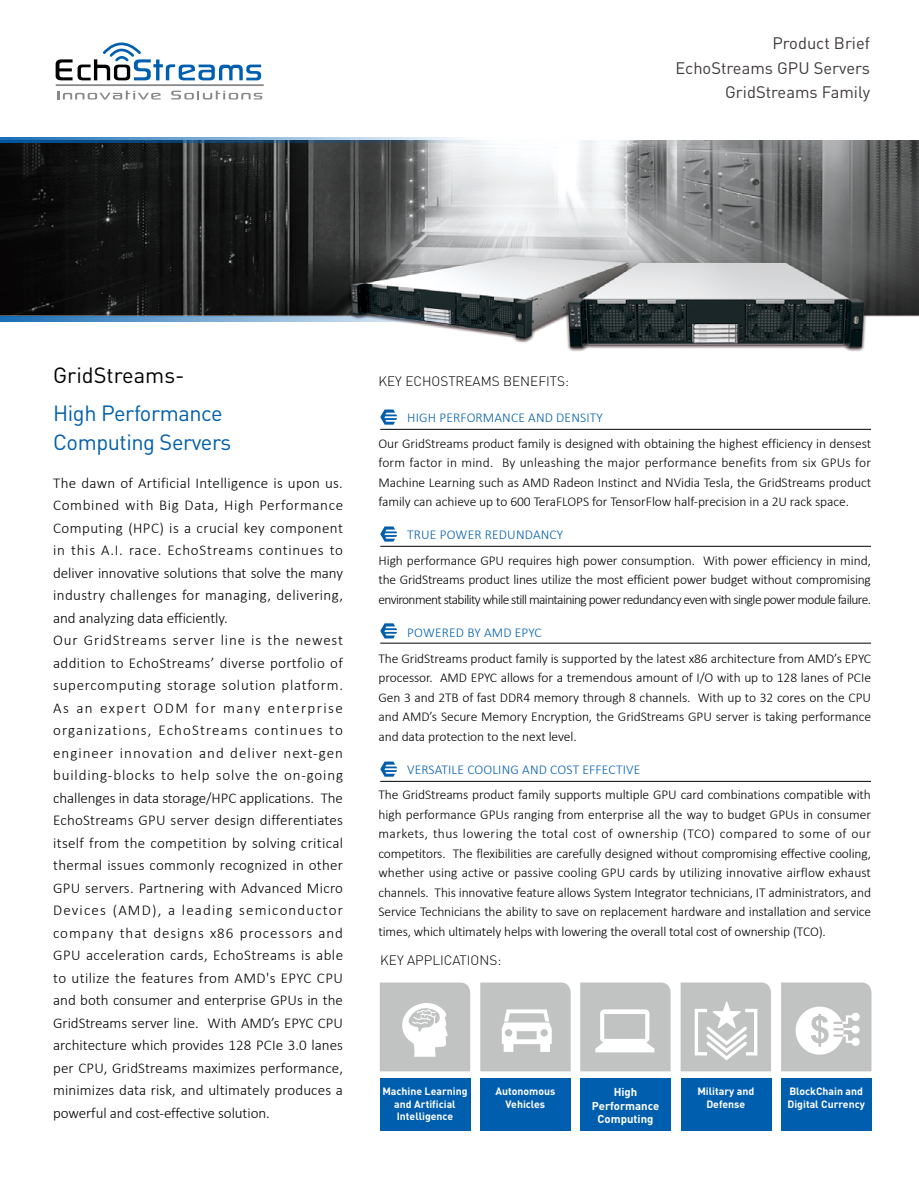
<style>
.page{position:relative;width:919px;height:1187px;background:#fff}
.page>*{position:absolute;margin:0;border:0;box-sizing:border-box;transform-origin:0 0}
.t1{font:21.75px/29px "DIN Pro";letter-spacing:-.02em;color:#005eae}
.t2{font:21.75px "DIN Pro";color:#000}
.t3{font:16.5px/24.6px "DIN Pro";color:#3e3a39;text-align:right}
.t4{font:300 15px/22.5px "Calibri";letter-spacing:.02em;color:#000}
.t5{font:300 13.5px/19.5px "Calibri";letter-spacing:-.01em;color:#000;text-align:justify}
.t6{font:300 13.5px "Calibri";letter-spacing:.01em;color:#005eae}
.t7{font:300 13.5px "DIN Pro";color:#000}
.t8{font:700 11.4px/13.8px "DIN Pro";color:#fff;text-align:center}
.t9{font:700 10.5px/12.8px "DIN Pro";color:#fff;text-align:center}
</style>
<div class="page">
<img style="left:0;top:140px;width:918px;height:211px">
<svg style="left:0;top:137px;width:889px;height:6px"></svg>
<svg style="left:0;top:315px;width:889px;height:6px;background:#4f6778"></svg>
<div style="left:781px;top:1077px;width:90px;height:53px;background:#005eae"></div>
<div style="left:580px;top:1077px;width:91px;height:53px;background:#005eae"></div>
<div style="left:380px;top:1077px;width:90px;height:53px;background:#005eae"></div>
<div style="left:480px;top:1077px;width:90px;height:53px;background:#005eae"></div>
<div style="left:680px;top:1077px;width:91px;height:53px;background:#005eae"></div>
<svg style="left:480px;top:982px;width:90px;height:89px;background:#cbcbcb"></svg>
<svg style="left:580px;top:982px;width:90px;height:89px;background:#cacbcb"></svg>
<svg style="left:380px;top:982px;width:90px;height:89px"></svg>
<svg style="left:781px;top:982px;width:90px;height:89px"></svg>
<svg style="left:680px;top:982px;width:91px;height:89px;background:#cbcccc"></svg>
<hr style="left:380px;top:429px;width:490px;height:1px;background:#000">
<svg style="left:380px;top:409px;width:17px;height:15px"></svg>
<hr style="left:380px;top:546px;width:490px;height:1px;background:#000">
<svg style="left:380px;top:526px;width:17px;height:15px"></svg>
<hr style="left:380px;top:643px;width:490px;height:1px;background:#000">
<svg style="left:380px;top:623px;width:17px;height:15px"></svg>
<hr style="left:380px;top:781px;width:490px;height:1px;background:#000">
<svg style="left:380px;top:761px;width:17px;height:15px"></svg>
<svg style="left:58px;top:91px;width:103px;height:9px"></svg>
<svg style="left:171px;top:91px;width:91px;height:8px"></svg>
<hr style="left:56px;top:84px;width:208px;height:2px;background:#898788">
<svg style="left:56px;top:42px;width:205px;height:38px"></svg>
<p class="t3" style="left:675px;top:30px;width:196px">Product Brief<br>EchoStreams GPU Servers<br>GridStreams Family</p>
<h1 class="t2" style="left:53px;top:360px;width:133px">GridStreams-</h1>
<h1 class="t1" style="left:53px;top:398px;width:180px">High Performance<br>Computing Servers</h1>
<p class="t4" style="left:53px;top:471px;width:291px">The dawn of Artificial Intelligence is upon us.<br>Combined with Big Data, High Performance Computing (HPC) is a crucial key component in this A.I. race. EchoStreams continues to deliver innovative solutions that solve the many industry challenges for managing, delivering, and analyzing data efficiently.<br>Our GridStreams server line is the newest addition to EchoStreams’ diverse portfolio of supercomputing storage solution platform.<br>As an expert ODM for many enterprise organizations, EchoStreams continues to engineer innovation and deliver next-gen building-blocks to help solve the on-going challenges in data storage/HPC applications. The EchoStreams GPU server design differentiates itself from the competition by solving critical thermal issues commonly recognized in other GPU servers. Partnering with Advanced Micro Devices (AMD), a leading semiconductor company that designs x86 processors and GPU acceleration cards, EchoStreams is able to utilize the features from AMD's EPYC CPU and both consumer and enterprise GPUs in the GridStreams server line. With AMD’s EPYC CPU architecture which provides 128 PCIe 3.0 lanes per CPU, GridStreams maximizes performance, minimizes data risk, and ultimately produces a powerful and cost-effective solution.</p>
<p class="t7" style="left:378px;top:371px;width:192px">KEY ECHOSTREAMS BENEFITS:</p>
<p class="t6" style="left:407px;top:409px;width:197px">HIGH PERFORMANCE AND DENSITY</p>
<p class="t5" style="left:378px;top:433px;width:494px">Our GridStreams product family is designed with obtaining the highest efficiency in densest form factor in mind. By unleashing the major performance benefits from six GPUs for Machine Learning such as AMD Radeon Instinct and NVidia Tesla, the GridStreams product family can achieve up to 600 TeraFLOPS for TensorFlow half-precision in a 2U rack space.</p>
<p class="t6" style="left:407px;top:526px;width:157px">TRUE POWER REDUNDANCY</p>
<p class="t5" style="left:378px;top:550px;width:494px">High performance GPU requires high power consumption. With power efficiency in mind, the GridStreams product lines utilize the most efficient power budget without compromising environment stability while still maintaining power redundancy even with single power module failure.</p>
<p class="t6" style="left:407px;top:624px;width:136px">POWERED BY AMD EPYC</p>
<p class="t5" style="left:378px;top:648px;width:494px">The GridStreams product family is supported by the latest x86 architecture from AMD’s EPYC processor. AMD EPYC allows for a tremendous amount of I/O with up to 128 lanes of PCIe Gen 3 and 2TB of fast DDR4 memory through 8 channels. With up to 32 cores on the CPU and AMD’s Secure Memory Encryption, the GridStreams GPU server is taking performance and data protection to the next level.</p>
<p class="t6" style="left:407px;top:760px;width:235px">VERSATILE COOLING AND COST EFFECTIVE</p>
<p class="t5" style="left:378px;top:784px;width:494px">The GridStreams product family supports multiple GPU card combinations compatible with high performance GPUs ranging from enterprise all the way to budget GPUs in consumer markets, thus lowering the total cost of ownership (TCO) compared to some of our competitors. The flexibilities are carefully designed without compromising effective cooling, whether using active or passive cooling GPU cards by utilizing innovative airflow exhaust channels. This innovative feature allows System Integrator technicians, IT administrators, and Service Technicians the ability to save on replacement hardware and installation and service times, which ultimately helps with lowering the overall total cost of ownership (TCO).</p>
<p class="t7" style="left:380px;top:950px;width:122px">KEY APPLICATIONS:</p>
<p class="t9" style="left:382px;top:1084px;width:87px">Machine Learning and Artificial<br>Intelligence</p>
<p class="t9" style="left:495px;top:1084px;width:61px">Autonomous<br>Vehicles</p>
<p class="t9" style="left:697px;top:1084px;width:58px">Military and<br>Defense</p>
<p class="t8" style="left:591px;top:1084px;width:69px">High<br>Performance<br>Computing</p>
<p class="t9" style="left:787px;top:1084px;width:79px;text-align:left">BlockChain and<br>Digital Currency</p>
</div>
